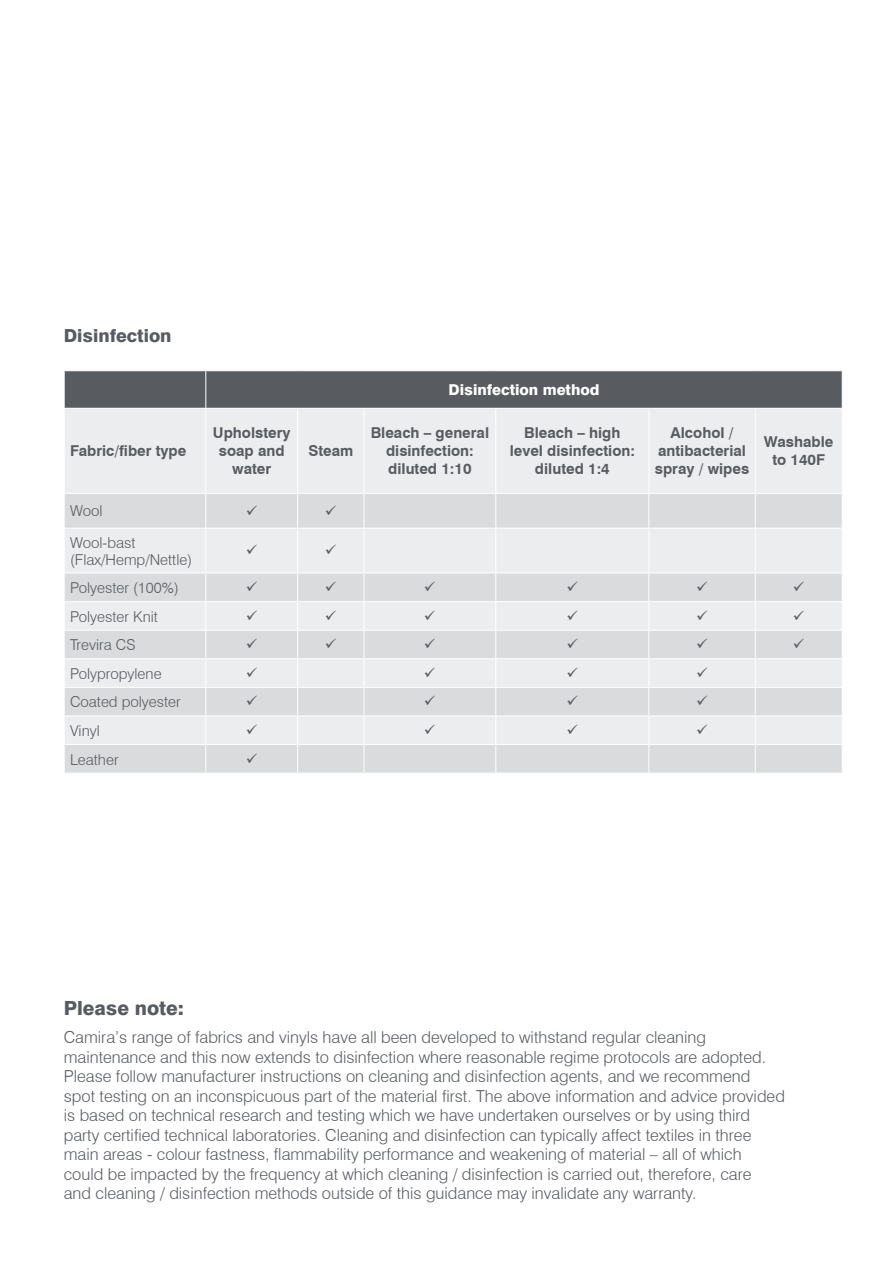
<style>
.page{position:relative;width:893px;height:1263px;background:#fff}
.page>*{position:absolute;margin:0;border:0;box-sizing:border-box;transform-origin:0 0}
.t1{font:800 19.5px "Swiss 721 BT";color:#585c61}
.t2{font:800 18px "Swiss 721 BT";color:#585c61}
.t3{font:300 16.5px/19.5px "Swiss 721 BT";color:#585c61}
.t4{font:700 15px/18px "Swiss 721 BT";color:#585c61;text-align:center}
.t5{font:300 15px/16.5px "Swiss 721 BT";color:#585c61}
.t6{font:800 15px "Swiss 721 BT";color:#fff}
</style>
<div class="page">
<div style="left:65px;top:371px;width:777px;height:37px;background:#585c61"></div>
<div style="left:65px;top:409px;width:777px;height:84px;background:#ebedee"></div>
<svg style="left:65px;top:494px;width:777px;height:279px;background:#e1e3e4"></svg>
<hr style="left:205px;top:371px;width:1px;height:37px;background:#fff">
<hr style="left:205px;top:409px;width:1px;height:84px;background:#fff">
<hr style="left:297px;top:409px;width:1px;height:84px;background:#fff">
<hr style="left:364px;top:409px;width:1px;height:84px;background:#fff">
<hr style="left:495px;top:409px;width:1px;height:84px;background:#fff">
<hr style="left:648px;top:409px;width:1px;height:84px;background:#fff">
<hr style="left:755px;top:409px;width:1px;height:84px;background:#fff">
<hr style="left:205px;top:494px;width:1px;height:34px;background:#fff">
<hr style="left:297px;top:494px;width:1px;height:34px;background:#fff">
<hr style="left:364px;top:494px;width:1px;height:34px;background:#fff">
<hr style="left:495px;top:494px;width:1px;height:34px;background:#fff">
<hr style="left:648px;top:494px;width:1px;height:34px;background:#fff">
<hr style="left:755px;top:494px;width:1px;height:34px;background:#fff">
<hr style="left:64px;top:528px;width:142px;height:1px;background:#fff">
<hr style="left:206px;top:528px;width:92px;height:1px;background:#fff">
<hr style="left:205px;top:528px;width:1px;height:45px;background:#fff">
<hr style="left:298px;top:528px;width:66px;height:1px;background:#fff">
<hr style="left:297px;top:528px;width:1px;height:45px;background:#fff">
<hr style="left:364px;top:528px;width:132px;height:1px;background:#fff">
<hr style="left:364px;top:528px;width:1px;height:45px;background:#fff">
<hr style="left:496px;top:528px;width:153px;height:1px;background:#fff">
<hr style="left:495px;top:528px;width:1px;height:45px;background:#fff">
<hr style="left:649px;top:528px;width:106px;height:1px;background:#fff">
<hr style="left:648px;top:528px;width:1px;height:45px;background:#fff">
<hr style="left:755px;top:528px;width:88px;height:1px;background:#fff">
<hr style="left:755px;top:528px;width:1px;height:45px;background:#fff">
<hr style="left:64px;top:573px;width:142px;height:1px;background:#fff">
<hr style="left:206px;top:573px;width:92px;height:1px;background:#fff">
<hr style="left:298px;top:573px;width:66px;height:1px;background:#fff">
<hr style="left:364px;top:573px;width:132px;height:1px;background:#fff">
<hr style="left:496px;top:573px;width:153px;height:1px;background:#fff">
<hr style="left:649px;top:573px;width:106px;height:1px;background:#fff">
<hr style="left:755px;top:573px;width:88px;height:1px;background:#fff">
<hr style="left:64px;top:601px;width:142px;height:1px;background:#fff">
<hr style="left:206px;top:601px;width:92px;height:1px;background:#fff">
<hr style="left:298px;top:601px;width:66px;height:1px;background:#fff">
<hr style="left:364px;top:601px;width:132px;height:1px;background:#fff">
<hr style="left:496px;top:601px;width:153px;height:1px;background:#fff">
<hr style="left:649px;top:601px;width:106px;height:1px;background:#fff">
<hr style="left:755px;top:601px;width:88px;height:1px;background:#fff">
<hr style="left:64px;top:630px;width:142px;height:1px;background:#fff">
<hr style="left:206px;top:630px;width:92px;height:1px;background:#fff">
<hr style="left:298px;top:630px;width:66px;height:1px;background:#fff">
<hr style="left:364px;top:630px;width:132px;height:1px;background:#fff">
<hr style="left:496px;top:630px;width:153px;height:1px;background:#fff">
<hr style="left:649px;top:630px;width:106px;height:1px;background:#fff">
<hr style="left:755px;top:630px;width:88px;height:1px;background:#fff">
<hr style="left:64px;top:658px;width:142px;height:1px;background:#fff">
<hr style="left:206px;top:658px;width:92px;height:1px;background:#fff">
<hr style="left:298px;top:658px;width:66px;height:1px;background:#fff">
<hr style="left:364px;top:658px;width:132px;height:1px;background:#fff">
<hr style="left:496px;top:658px;width:153px;height:1px;background:#fff">
<hr style="left:649px;top:658px;width:106px;height:1px;background:#fff">
<hr style="left:755px;top:658px;width:88px;height:1px;background:#fff">
<hr style="left:64px;top:687px;width:142px;height:1px;background:#fff">
<hr style="left:206px;top:687px;width:92px;height:1px;background:#fff">
<hr style="left:298px;top:687px;width:66px;height:1px;background:#fff">
<hr style="left:364px;top:687px;width:132px;height:1px;background:#fff">
<hr style="left:496px;top:687px;width:153px;height:1px;background:#fff">
<hr style="left:649px;top:687px;width:106px;height:1px;background:#fff">
<hr style="left:755px;top:687px;width:88px;height:1px;background:#fff">
<hr style="left:64px;top:715px;width:142px;height:1px;background:#fff">
<hr style="left:206px;top:715px;width:92px;height:1px;background:#fff">
<hr style="left:298px;top:715px;width:66px;height:1px;background:#fff">
<hr style="left:364px;top:715px;width:132px;height:1px;background:#fff">
<hr style="left:496px;top:715px;width:153px;height:1px;background:#fff">
<hr style="left:649px;top:715px;width:106px;height:1px;background:#fff">
<hr style="left:755px;top:715px;width:88px;height:1px;background:#fff">
<hr style="left:64px;top:744px;width:142px;height:1px;background:#fff">
<svg style="left:64px;top:574px;width:1px;height:199px"></svg>
<hr style="left:206px;top:744px;width:92px;height:1px;background:#fff">
<svg style="left:205px;top:573px;width:1px;height:200px"></svg>
<hr style="left:298px;top:744px;width:66px;height:1px;background:#fff">
<svg style="left:297px;top:573px;width:1px;height:200px"></svg>
<hr style="left:364px;top:744px;width:132px;height:1px;background:#fff">
<svg style="left:364px;top:573px;width:1px;height:200px"></svg>
<hr style="left:496px;top:744px;width:153px;height:1px;background:#fff">
<svg style="left:495px;top:573px;width:1px;height:200px"></svg>
<hr style="left:649px;top:744px;width:106px;height:1px;background:#fff">
<svg style="left:648px;top:573px;width:1px;height:200px"></svg>
<hr style="left:755px;top:744px;width:88px;height:1px;background:#fff">
<svg style="left:755px;top:573px;width:1px;height:200px"></svg>
<svg style="left:247px;top:505px;width:10px;height:10px"></svg>
<svg style="left:326px;top:505px;width:10px;height:10px"></svg>
<svg style="left:247px;top:545px;width:10px;height:9px"></svg>
<svg style="left:326px;top:545px;width:10px;height:9px"></svg>
<svg style="left:247px;top:581px;width:10px;height:10px"></svg>
<svg style="left:326px;top:581px;width:10px;height:10px"></svg>
<svg style="left:425px;top:581px;width:10px;height:10px"></svg>
<svg style="left:567px;top:581px;width:11px;height:10px"></svg>
<svg style="left:697px;top:581px;width:10px;height:10px"></svg>
<svg style="left:794px;top:581px;width:10px;height:10px"></svg>
<svg style="left:247px;top:610px;width:10px;height:10px"></svg>
<svg style="left:326px;top:610px;width:10px;height:10px"></svg>
<svg style="left:425px;top:610px;width:10px;height:10px"></svg>
<svg style="left:567px;top:610px;width:11px;height:10px"></svg>
<svg style="left:697px;top:610px;width:10px;height:10px"></svg>
<svg style="left:794px;top:610px;width:10px;height:10px"></svg>
<svg style="left:247px;top:639px;width:10px;height:9px"></svg>
<svg style="left:326px;top:639px;width:10px;height:9px"></svg>
<svg style="left:425px;top:639px;width:10px;height:9px"></svg>
<svg style="left:567px;top:639px;width:11px;height:9px"></svg>
<svg style="left:697px;top:639px;width:10px;height:9px"></svg>
<svg style="left:794px;top:639px;width:10px;height:9px"></svg>
<svg style="left:247px;top:667px;width:10px;height:10px"></svg>
<svg style="left:425px;top:667px;width:10px;height:10px"></svg>
<svg style="left:567px;top:667px;width:11px;height:10px"></svg>
<svg style="left:697px;top:667px;width:10px;height:10px"></svg>
<svg style="left:247px;top:696px;width:10px;height:10px"></svg>
<svg style="left:425px;top:696px;width:10px;height:10px"></svg>
<svg style="left:567px;top:696px;width:11px;height:10px"></svg>
<svg style="left:697px;top:696px;width:10px;height:10px"></svg>
<svg style="left:247px;top:724px;width:10px;height:10px"></svg>
<svg style="left:425px;top:724px;width:10px;height:10px"></svg>
<svg style="left:567px;top:724px;width:11px;height:10px"></svg>
<svg style="left:697px;top:724px;width:10px;height:10px"></svg>
<svg style="left:247px;top:753px;width:10px;height:10px"></svg>
<p class="t2" style="left:64px;top:325px;width:109px">Disinfection</p>
<p class="t4" style="left:70px;top:442px;width:118px">Fabric/fiber type</p>
<p class="t5" style="left:70px;top:503px;width:34px">Wool</p>
<p class="t5" style="left:70px;top:534px;width:123px">Wool-bast (Flax/Hemp/Nettle)</p>
<p class="t5" style="left:70px;top:579px;width:110px">Polyester (100%)</p>
<p class="t5" style="left:70px;top:608px;width:89px">Polyester Knit</p>
<p class="t5" style="left:70px;top:636px;width:67px">Trevira CS</p>
<p class="t5" style="left:70px;top:665px;width:93px">Polypropylene</p>
<p class="t5" style="left:70px;top:694px;width:112px">Coated polyester</p>
<p class="t5" style="left:70px;top:722px;width:31px">Vinyl</p>
<p class="t5" style="left:70px;top:751px;width:50px">Leather</p>
<p class="t4" style="left:213px;top:424px;width:79px">Upholstery soap and water</p>
<p class="t4" style="left:308px;top:442px;width:46px">Steam</p>
<p class="t6" style="left:448px;top:381px;width:152px">Disinfection method</p>
<p class="t4" style="left:371px;top:424px;width:120px">Bleach – general disinfection: diluted 1:10</p>
<p class="t4" style="left:510px;top:424px;width:127px">Bleach – high level disinfection: diluted 1:4</p>
<p class="t4" style="left:655px;top:424px;width:96px">Alcohol / antibacterial spray / wipes</p>
<p class="t4" style="left:764px;top:433px;width:71px">Washable to 140F</p>
<p class="t1" style="left:64px;top:996px;width:122px">Please note:</p>
<p class="t3" style="left:64px;top:1027px;width:723px">Camira’s range of fabrics and vinyls have all been developed to withstand regular cleaning maintenance and this now extends to disinfection where reasonable regime protocols are adopted.<br>Please follow manufacturer instructions on cleaning and disinfection agents, and we recommend spot testing on an inconspicuous part of the material first. The above information and advice provided is based on technical research and testing which we have undertaken ourselves or by using third party certified technical laboratories. Cleaning and disinfection can typically affect textiles in three main areas - colour fastness, flammability performance and weakening of material – all of which could be impacted by the frequency at which cleaning / disinfection is carried out, therefore, care<br>and cleaning / disinfection methods outside of this guidance may invalidate any warranty.</p>
</div>
